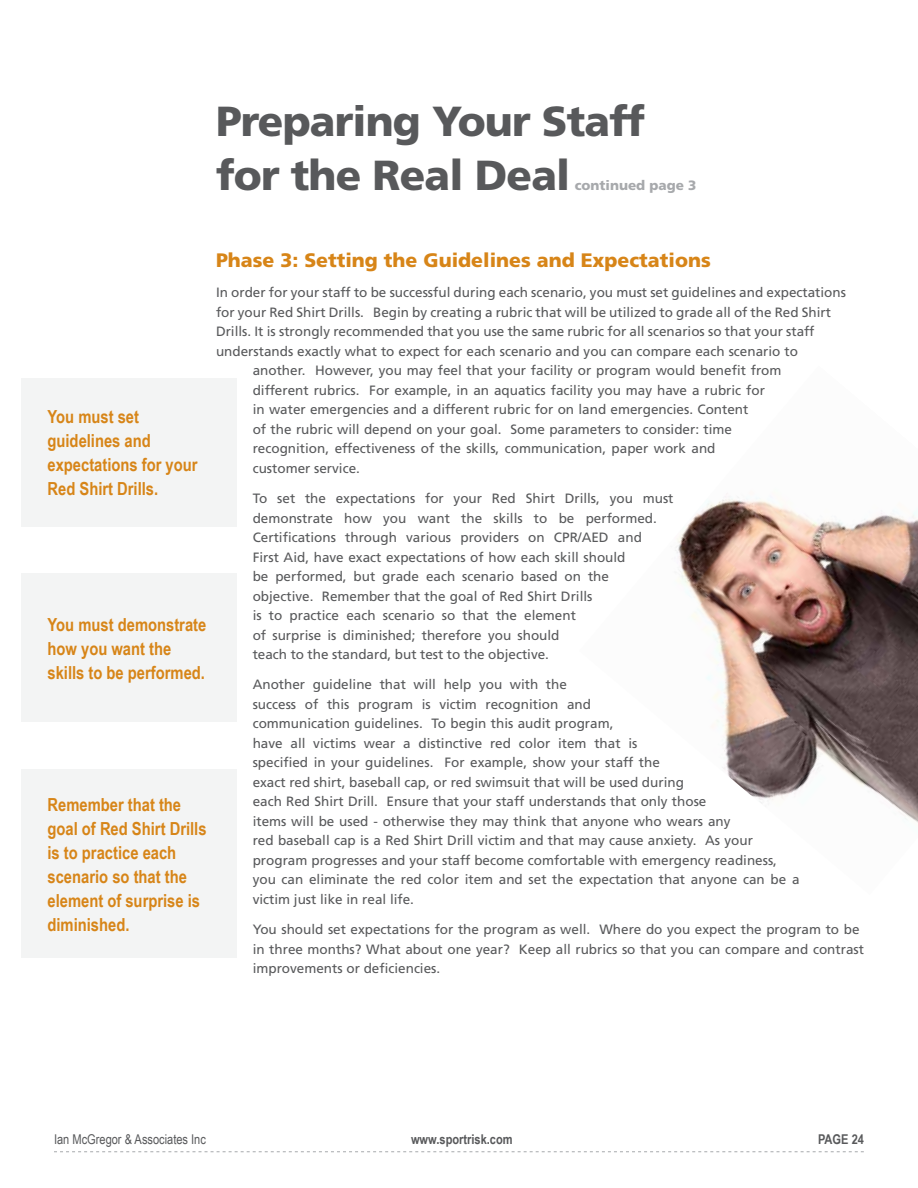
<style>
.page{position:relative;width:918px;height:1188px;background:#fff}
.page>*{position:absolute;margin:0;border:0;box-sizing:border-box;transform-origin:0 0}
.t1{font:900 42px/54px "Frutiger";letter-spacing:-.02em;color:#58595b}
.t2{font:900 19.5px "Frutiger";color:#d78518}
.t3{font:700 18px/24px "Arial Narrow";color:#d78518}
.t4{font:13.5px/19.5px "Frutiger";color:#58595b}
.t5{font:13.5px "Arial Narrow";color:#58595b}
.t6{font:700 13.5px "Arial Narrow";color:#58595b}
.t7{font:900 13.5px "Frutiger";color:#a7a9ac}
</style>
<div class="page">
<svg style="left:54px;top:1151px;width:810px;height:1px"></svg>
<div style="left:21px;top:770px;width:216px;height:188px;background:#f3f4f4"></div>
<div style="left:21px;top:378px;width:216px;height:148px;background:#f3f4f4"></div>
<div style="left:21px;top:574px;width:216px;height:148px;background:#f3f4f4"></div>
<img style="left:675px;top:496px;width:243px;height:327px">
<h1 class="t1" style="left:216px;top:94px;width:431px">Preparing Your Staff for the Real Deal</h1>
<p class="t7" style="left:575px;top:177px;width:123px">continued page 3</p>
<h3 class="t3" style="left:48px;top:404px;width:152px">You must set guidelines and expectations for your<br>Red Shirt Drills.</h3>
<h3 class="t3" style="left:48px;top:611px;width:160px">You must demonstrate how you want the skills to be performed.</h3>
<h3 class="t3" style="left:48px;top:791px;width:161px">Remember that the goal of Red Shirt Drills is to practice each scenario so that the element of surprise is diminished.</h3>
<h2 class="t2" style="left:216px;top:249px;width:496px">Phase 3: Setting the Guidelines and Expectations</h2>
<p class="t4" style="left:216px;top:283px;width:632px">In order for your staff to be successful during each scenario, you must set guidelines and expectations</p>
<p class="t4" style="left:216px;top:302px;width:617px">for your Red Shirt Drills. Begin by creating a rubric that will be utilized to grade all of the Red Shirt</p>
<p class="t4" style="left:216px;top:322px;width:600px">Drills. It is strongly recommended that you use the same rubric for all scenarios so that your staff</p>
<p class="t4" style="left:216px;top:341px;width:583px">understands exactly what to expect for each scenario and you can compare each scenario to</p>
<p class="t4" style="left:253px;top:361px;width:530px">another. However, you may feel that your facility or program would benefit from</p>
<p class="t4" style="left:253px;top:380px;width:514px">different rubrics. For example, in an aquatics facility you may have a rubric for</p>
<p class="t4" style="left:253px;top:400px;width:497px">in water emergencies and a different rubric for on land emergencies. Content</p>
<p class="t4" style="left:253px;top:419px;width:481px">of the rubric will depend on your goal. Some parameters to consider: time</p>
<p class="t4" style="left:253px;top:439px;width:464px">recognition, effectiveness of the skills, communication, paper work and</p>
<p class="t4" style="left:253px;top:458px;width:109px">customer service.</p>
<p class="t4" style="left:253px;top:489px;width:422px">To set the expectations for your Red Shirt Drills, you must demonstrate how you want the skills to be performed.<br>Certifications through various providers on CPR/AED and<br>First Aid, have exact expectations of how each skill should<br>be performed, but grade each scenario based on the<br>objective. Remember that the goal of Red Shirt Drills<br>is to practice each scenario so that the element<br>of surprise is diminished; therefore you should<br>teach to the standard, but test to the objective.</p>
<p class="t4" style="left:253px;top:675px;width:548px">Another guideline that will help you with the<br>success of this program is victim recognition and<br>communication guidelines. To begin this audit program,<br>have all victims wear a distinctive red color item that is<br>specified in your guidelines. For example, show your staff the<br>exact red shirt, baseball cap, or red swimsuit that will be used during<br>each Red Shirt Drill. Ensure that your staff understands that only those<br>items will be used - otherwise they may think that anyone who wears any<br>red baseball cap is a Red Shirt Drill victim and that may cause anxiety. As your program progresses and your staff become comfortable with emergency readiness, you can eliminate the red color item and set the expectation that anyone can be a victim just like in real life.</p>
<p class="t4" style="left:253px;top:920px;width:613px">You should set expectations for the program as well. Where do you expect the program to be in three months? What about one year? Keep all rubrics so that you can compare and contrast improvements or deficiencies.</p>
<p class="t5" style="left:54px;top:1129px;width:153px">Ian McGregor &amp; Associates Inc</p>
<p class="t6" style="left:411px;top:1129px;width:103px">www.sportrisk.com</p>
<p class="t6" style="left:818px;top:1129px;width:47px">PAGE 24</p>
</div>
